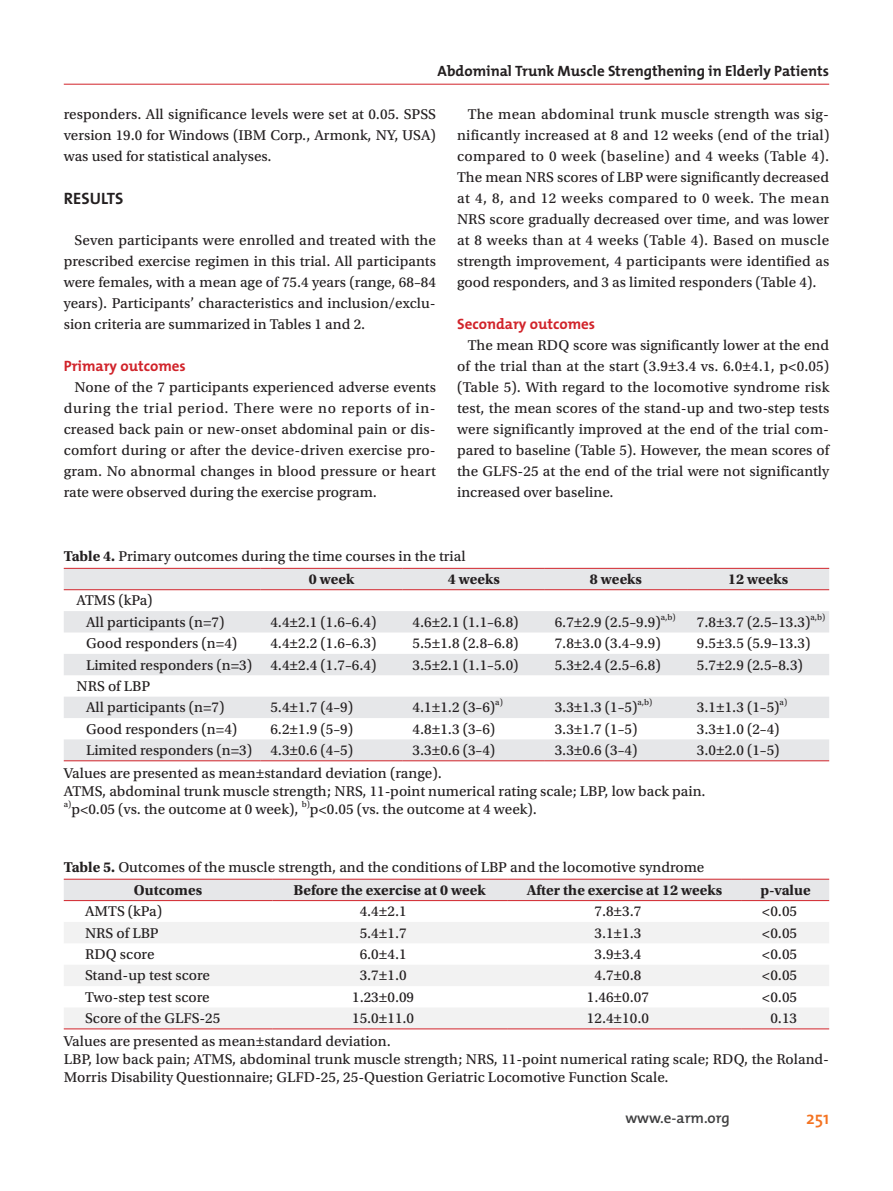
<style>
.page{position:relative;width:893px;height:1191px;background:#fff}
.page>*{position:absolute;margin:0;border:0;box-sizing:border-box;transform-origin:0 0}
.t1{font:600 18px "The Mix";color:#f47321}
.서론{font:700 16.5px "The Mix";color:#231f20}
.바탕글{font:15px/21px "Utopia Std Capt";color:#231f20;text-align:justify}
.표{font:15px/18px "Utopia Std Capt";color:#231f20}
.표1라인{font:700 15px "Utopia Std";color:#231f20}
.t2{font:700 15px "The Mix";color:#231f20}
._1{font:700 15px "The Mix";color:#d1232a}
.t3{font:600 15px "The Mix";color:#3e3e3f}
.표-2{font:8.7px "Utopia Std Capt";color:#231f20}
.s1{font-family:"Utopia Std";font-weight:700}
</style>
<div class="page">
<hr style="left:64px;top:84px;width:765px;height:1px;background:#d1232a">
<svg style="left:64px;top:569px;width:765px;height:191px;fill:#e6e7e9"></svg>
<hr style="left:64px;top:568px;width:197px;height:1px;background:#d1232a">
<hr style="left:261px;top:568px;width:142px;height:1px;background:#d1232a">
<hr style="left:403px;top:568px;width:142px;height:1px;background:#d1232a">
<hr style="left:545px;top:568px;width:142px;height:1px;background:#d1232a">
<hr style="left:687px;top:568px;width:142px;height:1px;background:#d1232a">
<hr style="left:64px;top:589px;width:197px;height:1px;background:#d1232a">
<hr style="left:261px;top:589px;width:142px;height:1px;background:#d1232a">
<hr style="left:403px;top:589px;width:142px;height:1px;background:#d1232a">
<hr style="left:545px;top:589px;width:142px;height:1px;background:#d1232a">
<hr style="left:687px;top:589px;width:142px;height:1px;background:#d1232a">
<hr style="left:64px;top:760px;width:197px;height:1px;background:#d1232a">
<hr style="left:261px;top:760px;width:142px;height:1px;background:#d1232a">
<hr style="left:403px;top:760px;width:142px;height:1px;background:#d1232a">
<hr style="left:545px;top:760px;width:142px;height:1px;background:#d1232a">
<hr style="left:687px;top:760px;width:142px;height:1px;background:#d1232a">
<div style="left:64px;top:880px;width:765px;height:20px;background:#e6e7e9"></div>
<svg style="left:64px;top:901px;width:765px;height:1px"></svg>
<svg style="left:64px;top:922px;width:765px;height:106px;fill:#f2f2f2"></svg>
<hr style="left:64px;top:879px;width:208px;height:1px;background:#d1232a">
<hr style="left:272px;top:879px;width:235px;height:1px;background:#d1232a">
<hr style="left:507px;top:879px;width:235px;height:1px;background:#d1232a">
<hr style="left:742px;top:879px;width:87px;height:1px;background:#d1232a">
<hr style="left:64px;top:900px;width:208px;height:1px;background:#d1232a">
<hr style="left:272px;top:900px;width:235px;height:1px;background:#d1232a">
<hr style="left:507px;top:900px;width:235px;height:1px;background:#d1232a">
<hr style="left:742px;top:900px;width:87px;height:1px;background:#d1232a">
<hr style="left:64px;top:1028px;width:208px;height:1px;background:#d1232a">
<hr style="left:272px;top:1028px;width:235px;height:1px;background:#d1232a">
<hr style="left:507px;top:1028px;width:235px;height:1px;background:#d1232a">
<hr style="left:742px;top:1028px;width:87px;height:1px;background:#d1232a">
<p class="t2" style="left:438px;top:59px;width:393px">Abdominal Trunk Muscle Strengthening in Elderly Patients</p>
<p class="바탕글" style="left:64px;top:104px;width:374px">responders. All significance levels were set at 0.05. SPSS version 19.0 for Windows (IBM Corp., Armonk, NY, USA) was used for statistical analyses.</p>
<p class="서론" style="left:64px;top:185px;width:61px">RESULTS</p>
<p class="바탕글" style="left:64px;top:230px;width:374px;text-indent:11px">Seven participants were enrolled and treated with the prescribed exercise regimen in this trial. All participants were females, with a mean age of 75.4 years (range, 68–84 years). Participants’ characteristics and inclusion/exclu&shy;sion criteria are summarized in Tables 1 and 2.</p>
<p class="_1" style="left:64px;top:353px;width:124px">Primary outcomes</p>
<p class="바탕글" style="left:64px;top:377px;width:374px;text-indent:11px">None of the 7 participants experienced adverse events during the trial period. There were no reports of in&shy;creased back pain or new-onset abdominal pain or dis&shy;comfort during or after the device-driven exercise pro&shy;gram. No abnormal changes in blood pressure or heart rate were observed during the exercise program.</p>
<p class="바탕글" style="left:457px;top:104px;width:374px;text-indent:11px">The mean abdominal trunk muscle strength was sig&shy;nificantly increased at 8 and 12 weeks (end of the trial) compared to 0 week (baseline) and 4 weeks (Table 4).<br>The mean NRS scores of LBP were significantly decreased at 4, 8, and 12 weeks compared to 0 week. The mean NRS score gradually decreased over time, and was lower at 8 weeks than at 4 weeks (Table 4). Based on muscle strength improvement, 4 participants were identified as good responders, and 3 as limited responders (Table 4).</p>
<p class="_1" style="left:457px;top:311px;width:140px">Secondary outcomes</p>
<p class="바탕글" style="left:457px;top:335px;width:374px;text-indent:11px">The mean RDQ score was significantly lower at the end of the trial than at the start (3.9±3.4 vs. 6.0±4.1, p&lt;0.05) (Table 5). With regard to the locomotive syndrome risk test, the mean scores of the stand-up and two-step tests were significantly improved at the end of the trial com&shy;pared to baseline (Table 5). However, the mean scores of the GLFS-25 at the end of the trial were not significantly increased over baseline.</p>
<p class="표" style="left:64px;top:547px;width:403px"><span class="s1">Table 4.</span> Primary outcomes during the time courses in the trial</p>
<p class="표1라인" style="left:309px;top:570px;width:47px">0 week</p>
<p class="표1라인" style="left:448px;top:570px;width:54px">4 weeks</p>
<p class="표1라인" style="left:590px;top:570px;width:54px">8 weeks</p>
<p class="표1라인" style="left:728px;top:570px;width:61px">12 weeks</p>
<p class="표" style="left:77px;top:592px;width:78px">ATMS (kPa)</p>
<p class="표" style="left:86px;top:613px;width:140px">All participants (n=7)</p>
<p class="표" style="left:270px;top:613px;width:107px">4.4±2.1 (1.6–6.4)</p>
<p class="표" style="left:413px;top:613px;width:107px">4.6±2.1 (1.1–6.8)</p>
<p class="표" style="left:555px;top:613px;width:107px">6.7±2.9 (2.5–9.9)</p>
<p class="표-2" style="left:661px;top:612px;width:16px">a,b)</p>
<p class="표" style="left:697px;top:613px;width:115px">7.8±3.7 (2.5–13.3)</p>
<p class="표-2" style="left:810px;top:612px;width:16px">a,b)</p>
<p class="표" style="left:86px;top:634px;width:153px">Good responders (n=4)</p>
<p class="표" style="left:270px;top:634px;width:107px">4.4±2.2 (1.6–6.3)</p>
<p class="표" style="left:413px;top:634px;width:107px">5.5±1.8 (2.8–6.8)</p>
<p class="표" style="left:555px;top:634px;width:107px">7.8±3.0 (3.4–9.9)</p>
<p class="표" style="left:697px;top:634px;width:115px">9.5±3.5 (5.9–13.3)</p>
<p class="표" style="left:86px;top:656px;width:168px">Limited responders (n=3)</p>
<p class="표" style="left:270px;top:656px;width:107px">4.4±2.4 (1.7–6.4)</p>
<p class="표" style="left:413px;top:656px;width:107px">3.5±2.1 (1.1–5.0)</p>
<p class="표" style="left:555px;top:656px;width:107px">5.3±2.4 (2.5–6.8)</p>
<p class="표" style="left:697px;top:656px;width:107px">5.7±2.9 (2.5–8.3)</p>
<p class="표" style="left:77px;top:677px;width:75px">NRS of LBP</p>
<p class="표" style="left:86px;top:698px;width:140px">All participants (n=7)</p>
<p class="표" style="left:270px;top:698px;width:84px">5.4±1.7 (4–9)</p>
<p class="표" style="left:413px;top:698px;width:84px">4.1±1.2 (3–6)</p>
<p class="표-2" style="left:495px;top:697px;width:9px">a)</p>
<p class="표" style="left:555px;top:698px;width:84px">3.3±1.3 (1–5)</p>
<p class="표-2" style="left:637px;top:697px;width:16px">a,b)</p>
<p class="표" style="left:697px;top:698px;width:84px">3.1±1.3 (1–5)</p>
<p class="표-2" style="left:780px;top:697px;width:9px">a)</p>
<p class="표" style="left:86px;top:720px;width:153px">Good responders (n=4)</p>
<p class="표" style="left:270px;top:720px;width:84px">6.2±1.9 (5–9)</p>
<p class="표" style="left:413px;top:720px;width:84px">4.8±1.3 (3–6)</p>
<p class="표" style="left:555px;top:720px;width:84px">3.3±1.7 (1–5)</p>
<p class="표" style="left:697px;top:720px;width:84px">3.3±1.0 (2–4)</p>
<p class="표" style="left:86px;top:741px;width:168px">Limited responders (n=3)</p>
<p class="표" style="left:270px;top:741px;width:84px">4.3±0.6 (4–5)</p>
<p class="표" style="left:413px;top:741px;width:84px">3.3±0.6 (3–4)</p>
<p class="표" style="left:555px;top:741px;width:84px">3.3±0.6 (3–4)</p>
<p class="표" style="left:697px;top:741px;width:84px">3.0±2.0 (1–5)</p>
<p class="표" style="left:64px;top:764px;width:379px">Values are presented as mean±standard deviation (range).</p>
<p class="표" style="left:64px;top:782px;width:643px">ATMS, abdominal trunk muscle strength; NRS, 11-point numerical rating scale; LBP, low back pain.</p>
<p class="표-2" style="left:64px;top:799px;width:9px">a)</p>
<p class="표" style="left:71px;top:800px;width:229px">p&lt;0.05 (vs. the outcome at 0 week),</p>
<p class="표-2" style="left:302px;top:799px;width:10px">b)</p>
<p class="표" style="left:310px;top:800px;width:229px">p&lt;0.05 (vs. the outcome at 4 week).</p>
<p class="표" style="left:64px;top:858px;width:642px"><span class="s1">Table 5.</span> Outcomes of the muscle strength, and the conditions of LBP and the locomotive syndrome</p>
<p class="표1라인" style="left:134px;top:881px;width:70px">Outcomes</p>
<p class="표1라인" style="left:293px;top:881px;width:194px">Before the exercise at 0 week</p>
<p class="표1라인" style="left:527px;top:881px;width:197px">After the exercise at 12 weeks</p>
<p class="표1라인" style="left:760px;top:881px;width:52px">p-value</p>
<p class="표" style="left:85px;top:902px;width:79px">AMTS (kPa)</p>
<p class="표" style="left:360px;top:902px;width:48px">4.4±2.1</p>
<p class="표" style="left:594px;top:902px;width:48px">7.8±3.7</p>
<p class="표" style="left:762px;top:902px;width:37px">&lt;0.05</p>
<p class="표" style="left:85px;top:924px;width:75px">NRS of LBP</p>
<p class="표" style="left:360px;top:924px;width:48px">5.4±1.7</p>
<p class="표" style="left:594px;top:924px;width:48px">3.1±1.3</p>
<p class="표" style="left:762px;top:924px;width:37px">&lt;0.05</p>
<p class="표" style="left:85px;top:945px;width:71px">RDQ score</p>
<p class="표" style="left:360px;top:945px;width:48px">6.0±4.1</p>
<p class="표" style="left:594px;top:945px;width:48px">3.9±3.4</p>
<p class="표" style="left:762px;top:945px;width:37px">&lt;0.05</p>
<p class="표" style="left:85px;top:966px;width:127px">Stand-up test score</p>
<p class="표" style="left:360px;top:966px;width:48px">3.7±1.0</p>
<p class="표" style="left:594px;top:966px;width:48px">4.7±0.8</p>
<p class="표" style="left:762px;top:966px;width:37px">&lt;0.05</p>
<p class="표" style="left:85px;top:988px;width:126px">Two-step test score</p>
<p class="표" style="left:352px;top:988px;width:63px">1.23±0.09</p>
<p class="표" style="left:587px;top:988px;width:63px">1.46±0.07</p>
<p class="표" style="left:762px;top:988px;width:37px">&lt;0.05</p>
<p class="표" style="left:85px;top:1009px;width:137px">Score of the GLFS-25</p>
<p class="표" style="left:352px;top:1009px;width:63px">15.0±11.0</p>
<p class="표" style="left:587px;top:1009px;width:63px">12.4±10.0</p>
<p class="표" style="left:770px;top:1009px;width:28px">0.13</p>
<p class="표" style="left:64px;top:1032px;width:329px">Values are presented as mean±standard deviation.</p>
<p class="표" style="left:64px;top:1050px;width:767px">LBP, low back pain; ATMS, abdominal trunk muscle strength; NRS, 11-point numerical rating scale; RDQ, the Roland-<br>Morris Disability Questionnaire; GLFD-25, 25-Question Geriatric Locomotive Function Scale.</p>
<p class="t3" style="left:625px;top:1105px;width:106px">www.e-arm.org</p>
<p class="t1" style="left:806px;top:1102px;width:25px">251</p>
</div>
